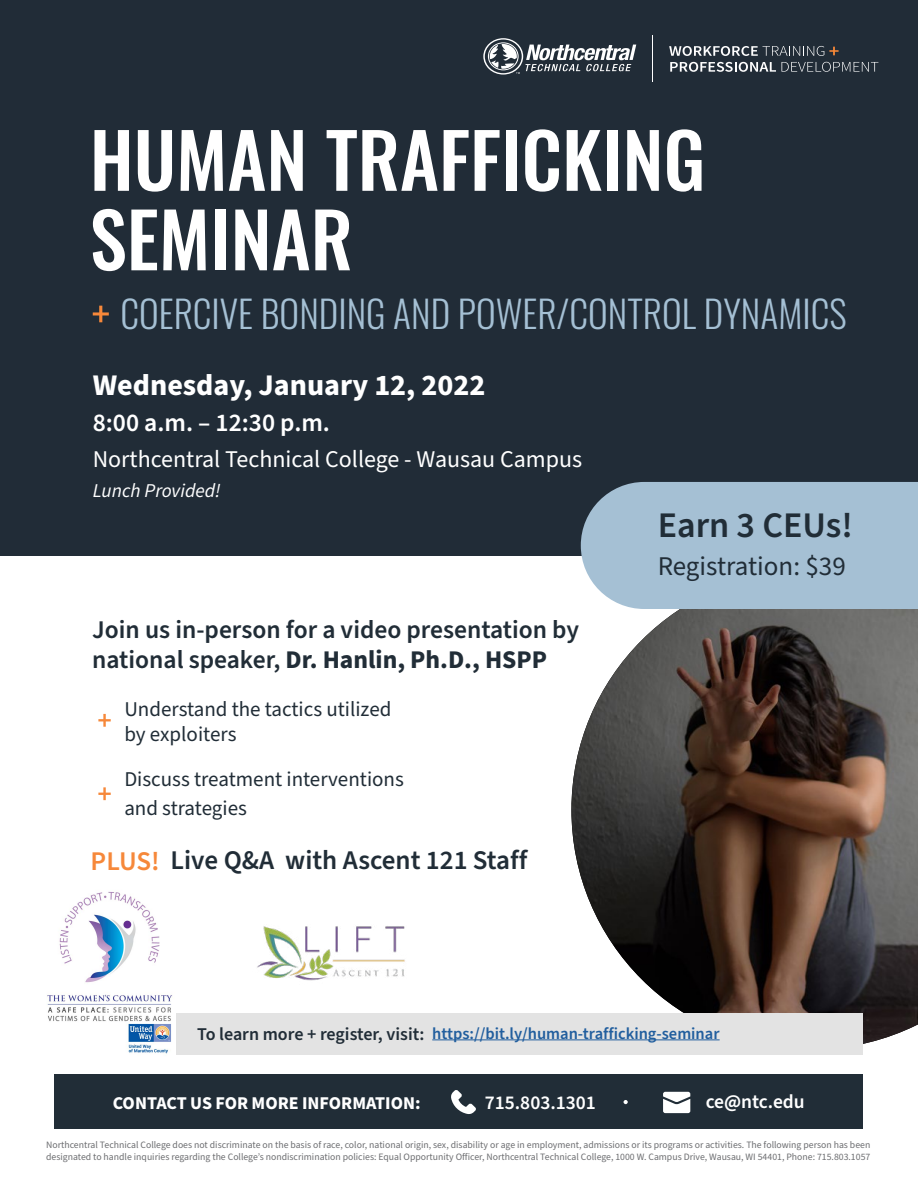
<style>
.page{position:relative;width:918px;height:1188px;background:#fff}
.page>*{position:absolute;margin:0;border:0;box-sizing:border-box;transform-origin:0 0}
.t1{font:500 75px/79.5px "Oswald";color:#fff}
.t2{font:300 37.5px "Oswald";color:#a5c0d4}
.t3{font:600 36px "Source Sans Pro";color:#212d37}
.t4{font:700 30px "Source Sans Pro";color:#fff}
.t5{font:600 27px "Source Sans Pro";color:#212d37}
.t6{font:27px "Source Sans Pro";color:#212d37}
.t7{font:600 25.5px/30px "Source Sans Pro";color:#212d37}
.t8{font:600 25.5px "Source Sans Pro";color:#fff}
.t9{font:24px "Source Sans Pro";color:#fff}
.t10{font:21px/25.2px "Source Sans Pro";color:#212d37}
.t11{font:600 19.5px "Source Sans Pro";color:#fff}
.t12{font:italic 19.5px "Source Sans Pro";color:#fff}
.t13{font:700 18px "Source Sans Pro";color:#fff}
.t14{font:600 16.5px "Source Sans Pro";color:#215e9e}
.t15{font:9.75px/11.7px "Source Sans Pro";color:#6d6e71}
.s1{font-weight:700}
.s2{color:#f6883a}
.s3{font-size:18px;color:#212d37}
</style>
<div class="page">
<div style="left:0;top:0;width:918px;height:555px;background:#212c37"></div>
<svg style="left:93px;top:306px;width:16px;height:16px"></svg>
<svg style="left:98px;top:714px;width:13px;height:13px"></svg>
<svg style="left:98px;top:787px;width:13px;height:13px"></svg>
<img style="left:571px;top:609px;width:347px;height:435px">
<div style="left:55px;top:1074px;width:808px;height:54px;background:#212d37"></div>
<svg style="left:663px;top:1092px;width:27px;height:21px"></svg>
<svg style="left:624px;top:1100px;width:4px;height:4px"></svg>
<svg style="left:451px;top:1090px;width:25px;height:24px"></svg>
<div style="left:55px;top:1013px;width:808px;height:42px;background:#e3e3e3"></div>
<hr style="left:432px;top:1039px;width:288px;height:1px;background:#215e9e">
<img style="left:257px;top:926px;width:148px;height:55px">
<div style="left:581px;top:482px;width:337px;height:127px;background:#a5c0d4"></div>
<svg style="left:670px;top:62px;width:106px;height:10px"></svg>
<svg style="left:782px;top:62px;width:96px;height:10px"></svg>
<svg style="left:669px;top:46px;width:170px;height:10px"></svg>
<svg style="left:483px;top:38px;width:153px;height:37px"></svg>
<hr style="left:652px;top:36px;width:1px;height:46px;background:#fff">
<img style="left:47px;top:891px;width:129px;height:164px">
<h1 class="t1" style="left:90px;top:125px;width:617px">HUMAN TRAFFICKING<br>SEMINAR</h1>
<h2 class="t2" style="left:120px;top:280px;width:728px">COERCIVE BONDING AND POWER/CONTROL DYNAMICS</h2>
<h3 class="t4" style="left:93px;top:365px;width:394px">Wednesday, January 12, 2022</h3>
<h3 class="t8" style="left:93px;top:405px;width:239px">8:00 a.m. – 12:30 p.m.</h3>
<h3 class="t9" style="left:93px;top:443px;width:491px">Northcentral Technical College - Wausau Campus</h3>
<h3 class="t12" style="left:93px;top:477px;width:129px">Lunch Provided!</h3>
<h3 class="t7" style="left:92px;top:616px;width:488px">Join us in-person for a video presentation by national speaker, <span class="s1">Dr. Hanlin, Ph.D., HSPP</span></h3>
<h3 class="t10" style="left:124px;top:697px;width:269px">Understand the tactics utilized by exploiters</h3>
<h3 class="t10" style="left:124px;top:765px;width:281px;line-height:28.8px">Discuss treatment interventions and strategies</h3>
<h3 class="t5" style="left:91px;top:842px;width:438px"><span class="s2">PLUS!</span> Live Q&amp;A with Ascent 121 Staff</h3>
<h3 class="t3" style="left:658px;top:501px;width:197px">Earn 3 CEUs!</h3>
<h3 class="t6" style="left:658px;top:548px;width:190px">Registration: $39</h3>
<h3 class="t14" style="left:197px;top:1022px;width:524px"><span class="s3">To learn more + register, visit:</span> https://bit.ly/human-trafficking-seminar</h3>
<h3 class="t13" style="left:113px;top:1091px;width:309px">CONTACT US FOR MORE INFORMATION:</h3>
<h3 class="t11" style="left:485px;top:1089px;width:113px">715.803.1301</h3>
<h3 class="t11" style="left:706px;top:1089px;width:101px">ce@ntc.edu</h3>
<p class="t15" style="left:46px;top:1139px;width:826px">Northcentral Technical College does not discriminate on the basis of race, color, national origin, sex, disability or age in employment, admissions or its programs or activities. The following person has been designated to handle inquiries regarding the College’s nondiscrimination policies: Equal Opportunity Officer, Northcentral Technical College, 1000 W. Campus Drive, Wausau, WI 54401, Phone: 715.803.1057</p>
</div>
